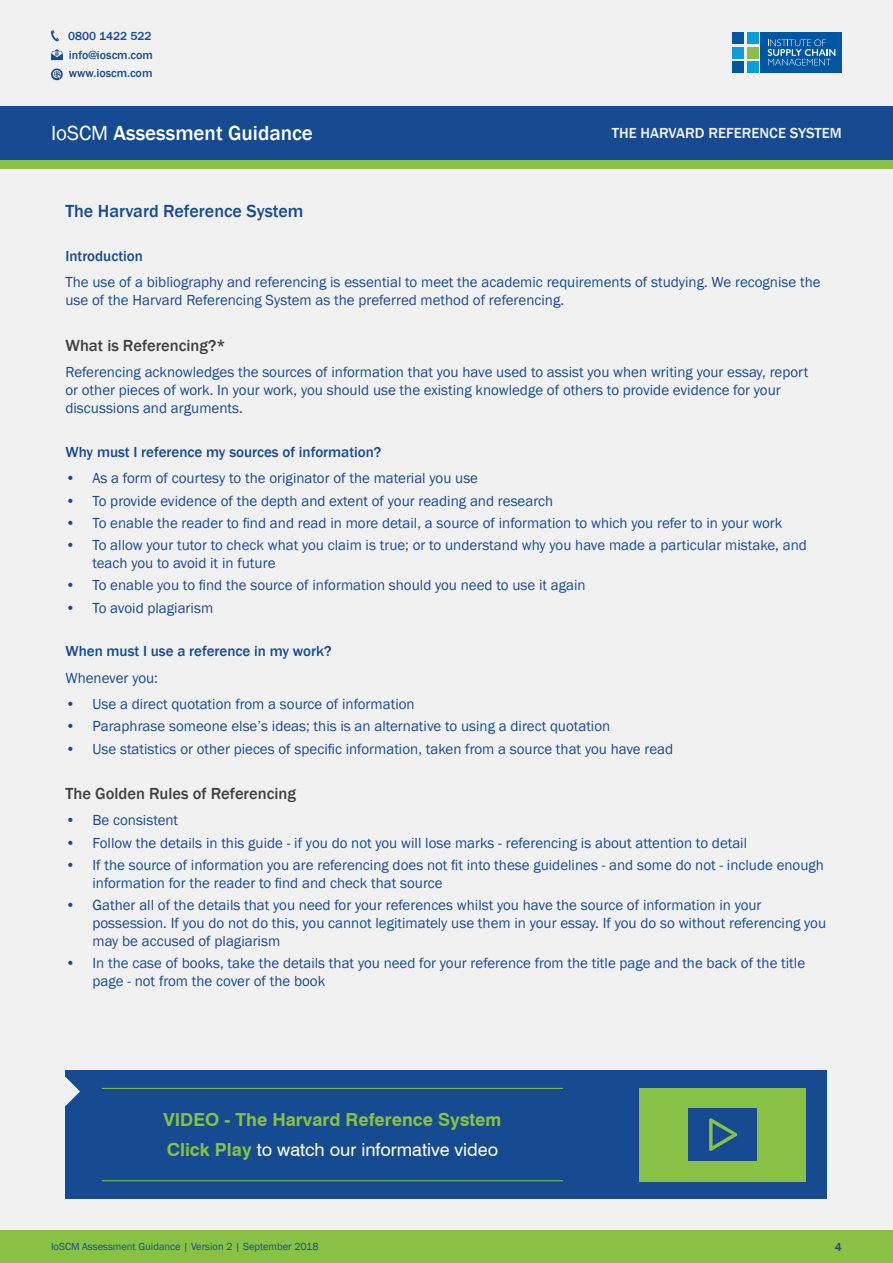
<style>
.page{position:relative;width:893px;height:1263px;background:#fff}
.page>*{position:absolute;margin:0;border:0;box-sizing:border-box;transform-origin:0 0}
.t1{font:500 21px "Franklin Gothic";color:#fff}
.t2{font:700 18px/30.2px "Swiss 721 BT";color:#88c144}
.t3{font:500 18px "Franklin Gothic";color:#174b91}
.t4{font:500 16.5px "Franklin Gothic";color:#414042}
.t5{font:15px/18px "Franklin Gothic";color:#174b91}
.t6{font:500 15px "Franklin Gothic";color:#174b91}
.t7{font:500 15px "Franklin Gothic";color:#f1f1f2}
.t8{font:500 12px/18.6px "Franklin Gothic";color:#174b91}
.t9{font:10.5px "Franklin Gothic";color:#174b91}
.s1{font-weight:400}
.s2{font-weight:400;color:#fff}
</style>
<div class="page">
<div style="left:0;top:1230px;width:893px;height:33px;background:#88c144"></div>
<div style="left:0;top:168px;width:893px;height:1062px;background:#f1f1f2"></div>
<div style="left:0;top:0;width:893px;height:106px;background:#f1f1f2"></div>
<div style="left:0;top:151px;width:893px;height:17px;background:#88c144"></div>
<div style="left:0;top:106px;width:893px;height:54px;background:#174b91"></div>
<svg style="left:51px;top:30px;width:8px;height:11px"></svg>
<svg style="left:51px;top:49px;width:12px;height:11px"></svg>
<svg style="left:51px;top:69px;width:12px;height:11px"></svg>
<div style="left:761px;top:33px;width:81px;height:40px;background:#0056a3"></div>
<svg style="left:768px;top:39px;width:67px;height:27px"></svg>
<div style="left:747px;top:33px;width:11px;height:11px;background:#0c9eda"></div>
<div style="left:747px;top:47px;width:11px;height:12px;background:#88c146"></div>
<div style="left:747px;top:62px;width:11px;height:11px;background:#0c9eda"></div>
<div style="left:733px;top:33px;width:11px;height:11px;background:#0056a3"></div>
<div style="left:733px;top:47px;width:11px;height:12px;background:#0c9eda"></div>
<div style="left:733px;top:62px;width:11px;height:11px;background:#0056a3"></div>
<div style="left:65px;top:1070px;width:762px;height:129px;background:#174b91"></div>
<div style="left:639px;top:1088px;width:166px;height:93px;background:#88c144"></div>
<hr style="left:102px;top:1088px;width:461px;height:1px;background:#88c144">
<hr style="left:102px;top:1180px;width:461px;height:1px;background:#88c144">
<svg style="left:688px;top:1108px;width:68px;height:53px;background:#20548a"></svg>
<svg style="left:65px;top:1077px;width:15px;height:29px"></svg>
<p class="t8" style="left:68px;top:27px;width:86px">0800 1422 522 info@ioscm.com www.ioscm.com</p>
<h1 class="t1" style="left:51px;top:120px;width:263px"><span class="s1">IoSCM</span> Assessment Guidance</h1>
<p class="t7" style="left:612px;top:124px;width:232px">THE HARVARD REFERENCE SYSTEM</p>
<p class="t3" style="left:65px;top:200px;width:240px">The Harvard Reference System</p>
<p class="t6" style="left:65px;top:247px;width:79px">Introduction</p>
<p class="t5" style="left:65px;top:274px;width:757px">The use of a bibliography and referencing is essential to meet the academic requirements of studying. We recognise the use of the Harvard Referencing System as the preferred method of referencing.</p>
<p class="t4" style="left:65px;top:335px;width:162px">What is Referencing?*</p>
<p class="t5" style="left:65px;top:364px;width:744px">Referencing acknowledges the sources of information that you have used to assist you when writing your essay, report or other pieces of work. In your work, you should use the existing knowledge of others to provide evidence for your discussions and arguments.</p>
<p class="t6" style="left:65px;top:442px;width:318px">Why must I reference my sources of information?</p>
<p class="t5" style="left:65px;top:470px;width:414px">• As a form of courtesy to the originator of the material you use</p>
<p class="t5" style="left:65px;top:492px;width:489px">• To provide evidence of the depth and extent of your reading and research</p>
<p class="t5" style="left:65px;top:514px;width:718px">• To enable the reader to find and read in more detail, a source of information to which you refer to in your work</p>
<p class="t5" style="left:92px;top:536px;width:716px;text-indent:-27px">• To allow your tutor to check what you claim is true; or to understand why you have made a particular mistake, and teach you to avoid it in future</p>
<p class="t5" style="left:65px;top:577px;width:522px">• To enable you to find the source of information should you need to use it again</p>
<p class="t5" style="left:65px;top:599px;width:149px">• To avoid plagiarism</p>
<p class="t6" style="left:65px;top:642px;width:268px">When must I use a reference in my work?</p>
<p class="t5" style="left:65px;top:669px;width:94px">Whenever you:</p>
<p class="t5" style="left:65px;top:695px;width:351px">• Use a direct quotation from a source of information</p>
<p class="t5" style="left:65px;top:718px;width:546px">• Paraphrase someone else’s ideas; this is an alternative to using a direct quotation</p>
<p class="t5" style="left:65px;top:740px;width:609px">• Use statistics or other pieces of specific information, taken from a source that you have read</p>
<p class="t4" style="left:65px;top:783px;width:232px">The Golden Rules of Referencing</p>
<p class="t5" style="left:65px;top:812px;width:114px">• Be consistent</p>
<p class="t5" style="left:65px;top:834px;width:683px">• Follow the details in this guide - if you do not you will lose marks - referencing is about attention to detail</p>
<p class="t5" style="left:92px;top:856px;width:733px;text-indent:-27px">• If the source of information you are referencing does not fit into these guidelines - and some do not - include enough information for the reader to find and check that source</p>
<p class="t5" style="left:92px;top:896px;width:735px;text-indent:-27px">• Gather all of the details that you need for your references whilst you have the source of information in your possession. If you do not do this, you cannot legitimately use them in your essay. If you do so without referencing you may be accused of plagiarism</p>
<p class="t5" style="left:92px;top:955px;width:714px;text-indent:-27px">• In the case of books, take the details that you need for your reference from the title page and the back of the title page - not from the cover of the book</p>
<p class="t2" style="left:164px;top:1105px;width:339px">VIDEO - The Harvard Reference System<br>Click Play <span class="s2">to watch our informative video</span></p>
<p class="t9" style="left:51px;top:1240px;width:269px">IoSCM Assessment Guidance | Version 2 | September 2018</p>
<p class="t8" style="left:835px;top:1237px;width:9px">4</p>
</div>
